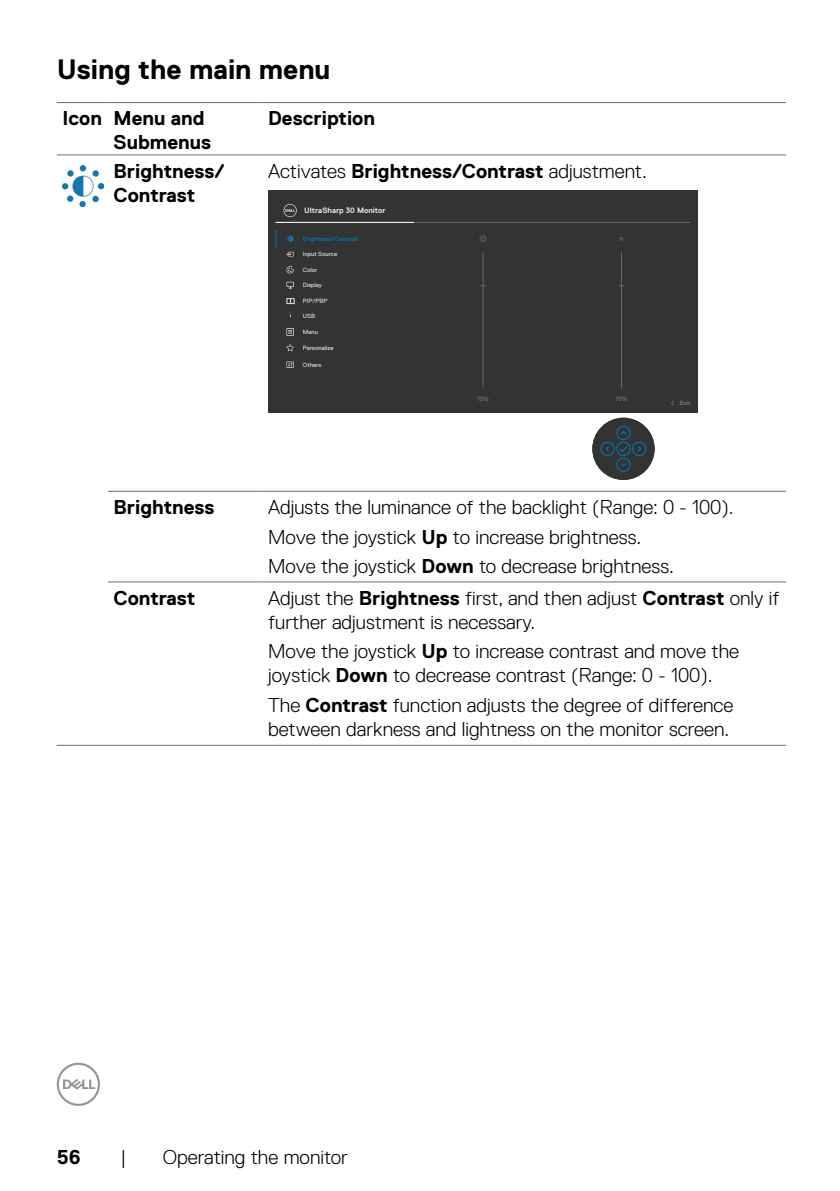
<style>
.page{position:relative;width:840px;height:1191px;background:#fff}
.page>*{position:absolute;margin:0;border:0;box-sizing:border-box;transform-origin:0 0}
.Head2{font:700 28px "Dell Replica";color:#000}
.Table_Paragraph{font:300 20px/24px "Dell Replica";color:#000}
.Table_Head{font:700 20px/24px "Dell Replica";color:#000}
.Table_Paragraph-2{font:700 20px/24px "Dell Replica";color:#000}
.Table_Paragraph-Inde{font:700 20px "Dell Replica";color:#000}
.t1{font:700 7.8px "Dell Replica";color:#e4e4e4}
.t2{font:6.2px "Dell Replica";color:#e4e4e4}
.t3{font:6.2px "Dell Replica";color:#007db8}
.t4{font:6.2px "Dell Replica";color:#777}
.t5{font:700 6.2px "Dell Replica";color:#777}
.s1{font-weight:700}
</style>
<div class="page">
<svg style="left:57px;top:1062px;width:43px;height:44px"></svg>
<hr style="left:108px;top:491px;width:154px;height:1px;background:#6d6e71">
<hr style="left:262px;top:491px;width:523px;height:1px;background:#6d6e71">
<hr style="left:108px;top:581px;width:154px;height:1px;background:#6d6e71">
<hr style="left:262px;top:581px;width:523px;height:1px;background:#6d6e71">
<hr style="left:57px;top:745px;width:51px;height:1px;background:#6d6e71">
<hr style="left:108px;top:745px;width:154px;height:1px;background:#6d6e71">
<hr style="left:262px;top:745px;width:523px;height:1px;background:#6d6e71">
<hr style="left:57px;top:102px;width:51px;height:1px;background:#6d6e71">
<hr style="left:108px;top:102px;width:154px;height:1px;background:#6d6e71">
<hr style="left:262px;top:102px;width:523px;height:1px;background:#6d6e71">
<hr style="left:57px;top:155px;width:51px;height:1px;background:#6d6e71">
<hr style="left:108px;top:155px;width:154px;height:1px;background:#6d6e71">
<hr style="left:262px;top:155px;width:523px;height:1px;background:#6d6e71">
<img style="left:62px;top:166px;width:41px;height:40px">
<div style="left:268px;top:190px;width:429px;height:222px;background:#333"></div>
<svg style="left:275px;top:230px;width:1px;height:18px"></svg>
<svg style="left:286px;top:252px;width:8px;height:5px"></svg>
<svg style="left:286px;top:265px;width:8px;height:9px"></svg>
<svg style="left:286px;top:235px;width:8px;height:7px"></svg>
<svg style="left:286px;top:282px;width:7px;height:7px"></svg>
<svg style="left:283px;top:204px;width:13px;height:13px"></svg>
<hr style="left:275px;top:222px;width:415px;height:1px;background:#666">
<hr style="left:275px;top:222px;width:138px;height:1px;background:#fff">
<svg style="left:619px;top:237px;width:4px;height:4px"></svg>
<svg style="left:479px;top:235px;width:8px;height:8px"></svg>
<hr style="left:482px;top:252px;width:1px;height:136px;background:#666">
<hr style="left:620px;top:252px;width:1px;height:136px;background:#666">
<svg style="left:286px;top:298px;width:8px;height:6px"></svg>
<svg style="left:286px;top:344px;width:8px;height:7px"></svg>
<svg style="left:286px;top:361px;width:7px;height:7px"></svg>
<svg style="left:287px;top:362px;width:6px;height:5px"></svg>
<svg style="left:286px;top:328px;width:7px;height:8px"></svg>
<svg style="left:287px;top:329px;width:6px;height:6px"></svg>
<div style="left:592px;top:418px;width:62px;height:62px;background:#333;border-radius:50%"></div>
<div style="left:616px;top:442px;width:14px;height:14px;border:1px solid #007db8;border-radius:50%"></div>
<div style="left:616px;top:458px;width:14px;height:13px;border:1px solid #007db8;border-radius:50%"></div>
<div style="left:616px;top:426px;width:14px;height:14px;border:1px solid #007db8;border-radius:50%"></div>
<div style="left:600px;top:442px;width:14px;height:14px;border:1px solid #007db8;border-radius:50%"></div>
<div style="left:632px;top:442px;width:14px;height:14px;border:1px solid #007db8;border-radius:50%"></div>
<svg style="left:620px;top:463px;width:6px;height:4px"></svg>
<svg style="left:620px;top:431px;width:6px;height:4px"></svg>
<svg style="left:638px;top:446px;width:3px;height:6px"></svg>
<svg style="left:605px;top:446px;width:4px;height:6px"></svg>
<svg style="left:618px;top:445px;width:10px;height:7px"></svg>
<p class="Head2" style="left:57px;top:54px;width:275px">Using the main menu</p>
<p class="Table_Head" style="left:62px;top:106px;width:41px">Icon</p>
<p class="Table_Head" style="left:113px;top:106px;width:99px">Menu and<br>Submenus</p>
<p class="Table_Head" style="left:268px;top:106px;width:108px">Description</p>
<p class="Table_Paragraph-2" style="left:113px;top:159px;width:113px">Brightness/<br>Contrast</p>
<p class="Table_Paragraph" style="left:268px;top:159px;width:380px">Activates <span class="s1">Brightness/Contrast</span> adjustment.</p>
<p class="t1" style="left:304px;top:206px;width:83px">UltraSharp 30 Monitor</p>
<p class="t3" style="left:303px;top:235px;width:57px">Brightness/Contrast</p>
<p class="t2" style="left:303px;top:250px;width:36px">Input Source</p>
<p class="t2" style="left:303px;top:266px;width:16px">Color</p>
<p class="t2" style="left:303px;top:281px;width:21px">Display</p>
<p class="t2" style="left:303px;top:297px;width:26px">PIP/PBP</p>
<p class="t2" style="left:303px;top:312px;width:14px">USB</p>
<p class="t2" style="left:303px;top:328px;width:17px">Menu</p>
<p class="t2" style="left:303px;top:344px;width:32px">Personalize</p>
<p class="t2" style="left:303px;top:361px;width:20px">Others</p>
<p class="t4" style="left:477px;top:396px;width:13px">75%</p>
<p class="t4" style="left:615px;top:396px;width:13px">75%</p>
<p class="t5" style="left:679px;top:400px;width:13px">Exit</p>
<p class="Table_Paragraph-Inde" style="left:113px;top:496px;width:102px">Brightness</p>
<p class="Table_Paragraph" style="left:268px;top:495px;width:466px">Adjusts the luminance of the backlight (Range: 0 - 100).</p>
<p class="Table_Paragraph" style="left:268px;top:525px;width:374px">Move the joystick <span class="s1">Up</span> to increase brightness.</p>
<p class="Table_Paragraph" style="left:268px;top:554px;width:407px">Move the joystick <span class="s1">Down</span> to decrease brightness.</p>
<p class="Table_Paragraph-Inde" style="left:113px;top:586px;width:83px">Contrast</p>
<p class="Table_Paragraph" style="left:268px;top:586px;width:512px">Adjust the <span class="s1">Brightness</span> first, and then adjust <span class="s1">Contrast</span> only if further adjustment is necessary.</p>
<p class="Table_Paragraph" style="left:268px;top:639px;width:472px">Move the joystick <span class="s1">Up</span> to increase contrast and move the joystick <span class="s1">Down</span> to decrease contrast (Range: 0 - 100).</p>
<p class="Table_Paragraph" style="left:268px;top:693px;width:466px">The <span class="s1">Contrast</span> function adjusts the degree of difference between darkness and lightness on the monitor screen.</p>
<p class="Table_Paragraph-2" style="left:57px;top:1145px;width:25px">56</p>
<p class="Table_Paragraph" style="left:120px;top:1145px;width:7px">|</p>
<p class="Table_Paragraph" style="left:163px;top:1145px;width:187px">Operating the monitor</p>
</div>
